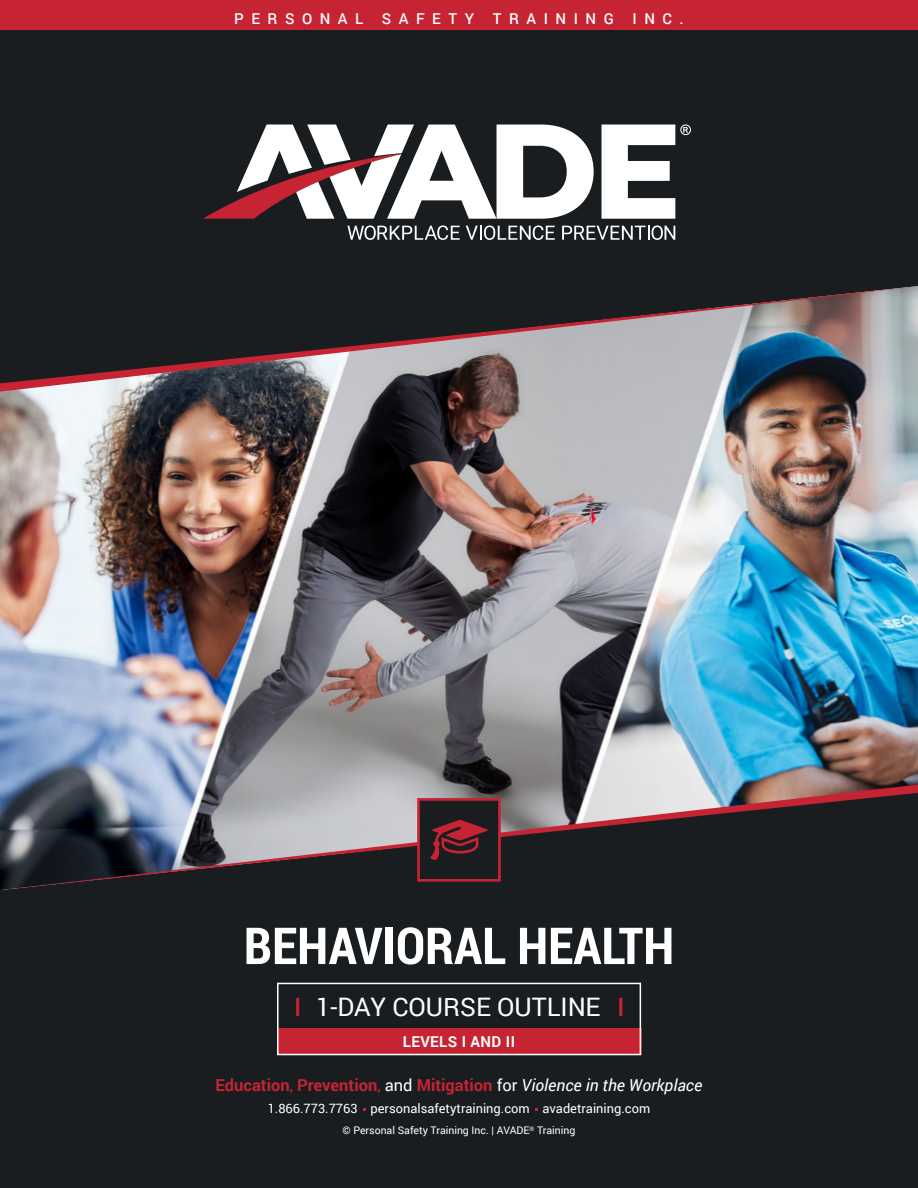
<style>
.page{position:relative;width:918px;height:1188px;background:#191d1f}
.page>*{position:absolute;margin:0;border:0;box-sizing:border-box;transform-origin:0 0}
.t1{font:700 51px "Roboto Condensed";color:#fff}
.t2{font:25.5px "Roboto";color:#fff}
.t3{font:700 16.5px "Roboto";color:#c62433}
.t4{font:500 15px "Roboto";letter-spacing:.5em;color:#fff}
.t5{font:700 15px "Roboto";letter-spacing:.025em;color:#fff}
.t6{font:12.9px "Roboto";color:#fff}
.t7{font:10.5px "Roboto";color:#fff}
.s1{font-weight:400}
.s2{font-weight:400;color:#fff}
.s3{font-weight:400;font-style:italic;color:#fff}
</style>
<div class="page">
<svg style="left:347px;top:225px;width:113px;height:15px"></svg>
<svg style="left:466px;top:225px;width:89px;height:15px"></svg>
<svg style="left:562px;top:225px;width:113px;height:15px"></svg>
<svg style="left:602px;top:125px;width:89px;height:94px"></svg>
<svg style="left:203px;top:125px;width:391px;height:94px"></svg>
<img style="left:0;top:392px;width:918px;height:393px">
<svg style="left:0;top:785px;width:918px;height:105px"></svg>
<svg style="left:0;top:286px;width:918px;height:106px"></svg>
<svg style="left:417px;top:798px;width:84px;height:84px"></svg>
<div style="left:0;top:0;width:918px;height:29px;background:#c62433"></div>
<hr style="left:619px;top:998px;width:3px;height:18px;background:#c62433">
<hr style="left:296px;top:998px;width:3px;height:18px;background:#c62433">
<div style="left:277px;top:1028px;width:364px;height:27px;background:#c62433"></div>
<div style="left:277px;top:983px;width:364px;height:72px;border:2px solid #fff"></div>
<p class="t4" style="left:234px;top:9px;width:451px">PERSONAL SAFETY TRAINING INC.</p>
<h1 class="t1" style="left:244px;top:910px;width:432px">BEHAVIORAL HEALTH</h1>
<h2 class="t2" style="left:316px;top:989px;width:286px">1-DAY COURSE OUTLINE</h2>
<p class="t5" style="left:403px;top:1031px;width:114px">LEVELS I AND II</p>
<p class="t3" style="left:216px;top:1073px;width:488px">Education<span class="s1">,</span> Prevention<span class="s1">,</span> <span class="s2">and</span> Mitigation <span class="s2">for</span> <span class="s3">Violence in the Workplace</span></p>
<p class="t6" style="left:268px;top:1100px;width:384px">1.866.773.7763 personalsafetytraining.com avadetraining.com</p>
<p class="t7" style="left:343px;top:1123px;width:234px">© Personal Safety Training Inc. | AVADE<sup>®</sup> Training</p>
</div>
